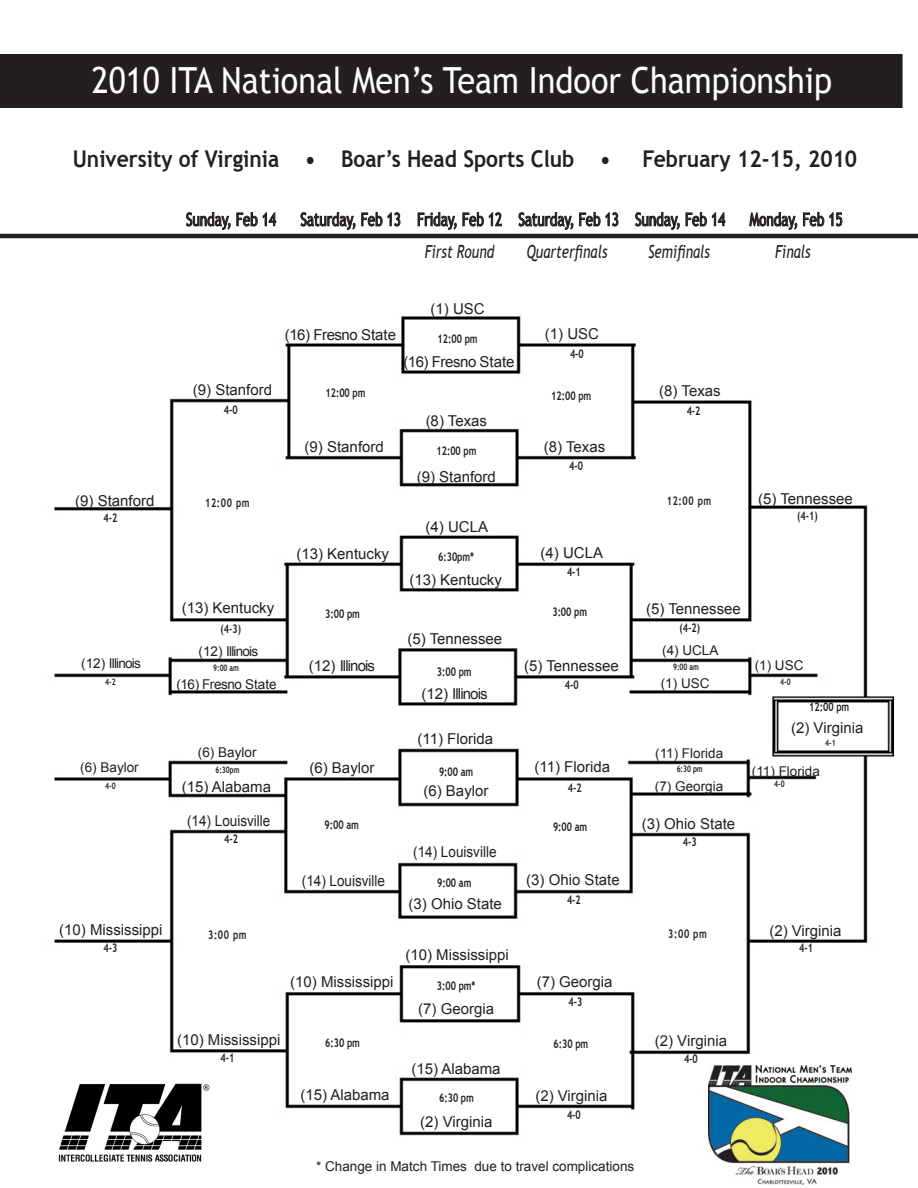
<style>
.page{position:relative;width:918px;height:1188px;background:#fff}
.page>*{position:absolute;margin:0;border:0;box-sizing:border-box;transform-origin:0 0}
.t1{font:36px "Trebuchet MS";color:#fff;scale:.9 1}
.t2{font:700 23.1px "Trebuchet MS";color:#231f20;scale:.91 1}
.t3{font:18px "Trebuchet MS";color:#231f20;scale:.75 1}
.t4{font:italic 18px "Trebuchet MS";color:#231f20;scale:.75 1}
.t5{font:15px "Arial";color:#231f20}
.t6{font:15px "Arial";color:#231f20;scale:.9 1}
.t7{font:15px "Arial";letter-spacing:-.03em;color:#231f20}
.t8{font:15px "Arial";letter-spacing:-.06em;color:#231f20}
.t9{font:13.5px "Arial";color:#231f20}
.t10{font:13.5px "Arial";letter-spacing:-.06em;color:#231f20}
.t11{font:13.5px "Arial";letter-spacing:-.03em;color:#231f20}
.t12{font:700 12px "Trebuchet MS";color:#231f20;scale:.75 1}
.t13{font:700 9px "Trebuchet MS";color:#231f20;scale:.75 1}
</style>
<div class="page">
<img style="left:54px;top:316px;width:840px;height:827px">
<div style="left:0;top:54px;width:903px;height:54px;background:#231f20"></div>
<hr style="left:0;top:234px;width:918px;height:4px;background:#231f20">
<svg style="left:186px;top:212px;width:91px;height:18px"></svg>
<svg style="left:300px;top:212px;width:101px;height:18px"></svg>
<svg style="left:417px;top:212px;width:85px;height:18px"></svg>
<svg style="left:518px;top:212px;width:101px;height:18px"></svg>
<svg style="left:635px;top:212px;width:91px;height:18px"></svg>
<svg style="left:749px;top:212px;width:94px;height:18px"></svg>
<img style="left:709px;top:1065px;width:142px;height:120px">
<img style="left:54px;top:1083px;width:166px;height:79px">
<h1 class="t1" style="left:92px;top:59px;width:824px">2010 ITA National Men’s Team Indoor Championship</h1>
<h2 class="t2" style="left:73px;top:144px;width:593px">University of Virginia • Boar’s Head Sports Club •</h2>
<h2 class="t2" style="left:642px;top:144px;width:238px">February 12-15, 2010</h2>
<p class="t3" style="left:186px;top:209px;width:122px">Sunday, Feb 14</p>
<p class="t3" style="left:300px;top:209px;width:568px">Saturday, Feb 13 Friday, Feb 12 Saturday, Feb 13 Sunday, Feb 14</p>
<p class="t3" style="left:750px;top:209px;width:126px">Monday, Feb 15</p>
<p class="t4" style="left:425px;top:241px;width:94px">First Round</p>
<p class="t4" style="left:527px;top:241px;width:109px">Quarterfinals</p>
<p class="t4" style="left:648px;top:241px;width:84px">Semifinals</p>
<p class="t4" style="left:775px;top:241px;width:49px">Finals</p>
<p class="t5" style="left:431px;top:298px;width:56px">(1) USC</p>
<p class="t7" style="left:403px;top:352px;width:113px">(16) Fresno State</p>
<p class="t7" style="left:285px;top:325px;width:113px">(16) Fresno State</p>
<p class="t5" style="left:545px;top:324px;width:56px">(1) USC</p>
<p class="t12" style="left:570px;top:346px;width:20px">4-0</p>
<p class="t12" style="left:438px;top:331px;width:55px">12:00 pm</p>
<p class="t5" style="left:193px;top:380px;width:81px">(9) Stanford</p>
<p class="t12" style="left:224px;top:402px;width:20px">4-0</p>
<p class="t12" style="left:326px;top:386px;width:55px">12:00 pm</p>
<p class="t5" style="left:426px;top:411px;width:63px">(8) Texas</p>
<p class="t12" style="left:551px;top:388px;width:55px">12:00 pm</p>
<p class="t5" style="left:659px;top:381px;width:63px">(8) Texas</p>
<p class="t12" style="left:687px;top:403px;width:20px">4-2</p>
<p class="t5" style="left:305px;top:437px;width:81px">(9) Stanford</p>
<p class="t12" style="left:437px;top:444px;width:55px">12:00 pm</p>
<p class="t5" style="left:417px;top:467px;width:81px">(9) Stanford</p>
<p class="t5" style="left:544px;top:437px;width:63px">(8) Texas</p>
<p class="t12" style="left:569px;top:458px;width:20px">4-0</p>
<p class="t5" style="left:75px;top:491px;width:81px">(9) Stanford</p>
<p class="t12" style="left:104px;top:510px;width:20px">4-2</p>
<p class="t12" style="left:205px;top:495px;width:61px">12:00 pm</p>
<p class="t5" style="left:426px;top:517px;width:64px">(4) UCLA</p>
<p class="t12" style="left:667px;top:493px;width:61px">12:00 pm</p>
<p class="t5" style="left:758px;top:489px;width:96px">(5) Tennessee</p>
<p class="t12" style="left:797px;top:509px;width:29px">(4-1)</p>
<p class="t5" style="left:296px;top:544px;width:94px">(13) Kentucky</p>
<p class="t5" style="left:541px;top:543px;width:64px">(4) UCLA</p>
<p class="t12" style="left:567px;top:564px;width:20px">4-1</p>
<p class="t12" style="left:438px;top:549px;width:49px">6:30pm*</p>
<p class="t5" style="left:409px;top:570px;width:94px">(13) Kentucky</p>
<p class="t10" style="left:81px;top:655px;width:61px">(12) Illinois</p>
<p class="t13" style="left:105px;top:676px;width:15px">4-2</p>
<p class="t9" style="left:80px;top:758px;width:60px">(6) Baylor</p>
<p class="t13" style="left:105px;top:780px;width:15px">4-0</p>
<p class="t5" style="left:182px;top:598px;width:94px">(13) Kentucky</p>
<p class="t10" style="left:199px;top:642px;width:61px">(12) Illinois</p>
<p class="t5" style="left:646px;top:599px;width:96px">(5) Tennessee</p>
<p class="t9" style="left:662px;top:642px;width:58px">(4) UCLA</p>
<p class="t12" style="left:552px;top:604px;width:48px">3:00 pm</p>
<p class="t12" style="left:325px;top:606px;width:48px">3:00 pm</p>
<p class="t12" style="left:221px;top:621px;width:29px">(4-3)</p>
<p class="t12" style="left:680px;top:621px;width:29px">(4-2)</p>
<p class="t5" style="left:407px;top:629px;width:96px">(5) Tennessee</p>
<p class="t8" style="left:309px;top:656px;width:68px">(12) Illinois</p>
<p class="t5" style="left:524px;top:656px;width:96px">(5) Tennessee</p>
<p class="t12" style="left:565px;top:677px;width:20px">4-0</p>
<p class="t13" style="left:673px;top:662px;width:36px">9:00 am</p>
<p class="t13" style="left:213px;top:662px;width:36px">9:00 am</p>
<p class="t12" style="left:437px;top:664px;width:48px">3:00 pm</p>
<p class="t9" style="left:661px;top:674px;width:50px">(1) USC</p>
<p class="t11" style="left:176px;top:675px;width:102px">(16) Fresno State</p>
<p class="t8" style="left:421px;top:684px;width:68px">(12) Illinois</p>
<p class="t5" style="left:417px;top:729px;width:77px">(11) Florida</p>
<p class="t5" style="left:423px;top:781px;width:67px">(6) Baylor</p>
<p class="t9" style="left:198px;top:743px;width:60px">(6) Baylor</p>
<p class="t9" style="left:655px;top:744px;width:70px">(11) Florida</p>
<p class="t5" style="left:309px;top:758px;width:67px">(6) Baylor</p>
<p class="t5" style="left:534px;top:757px;width:77px">(11) Florida</p>
<p class="t12" style="left:568px;top:780px;width:20px">4-2</p>
<p class="t13" style="left:677px;top:764px;width:36px">6:30 pm</p>
<p class="t13" style="left:215px;top:764px;width:34px">6:30pm</p>
<p class="t12" style="left:439px;top:764px;width:47px">9:00 am</p>
<p class="t5" style="left:182px;top:777px;width:91px">(15) Alabama</p>
<p class="t9" style="left:655px;top:777px;width:70px">(7) Georgia</p>
<p class="t9" style="left:755px;top:656px;width:50px">(1) USC</p>
<p class="t13" style="left:780px;top:676px;width:15px">4-0</p>
<p class="t12" style="left:809px;top:699px;width:55px">12:00 pm</p>
<p class="t5" style="left:791px;top:718px;width:74px">(2) Virginia</p>
<p class="t13" style="left:825px;top:737px;width:15px">4-1</p>
<p class="t9" style="left:752px;top:762px;width:70px">(11) Florida</p>
<p class="t13" style="left:774px;top:778px;width:15px">4-0</p>
<p class="t5" style="left:59px;top:920px;width:105px">(10) Mississippi</p>
<p class="t12" style="left:104px;top:941px;width:20px">4-3</p>
<p class="t6" style="left:187px;top:811px;width:94px">(14) Louisville</p>
<p class="t5" style="left:642px;top:814px;width:95px">(3) Ohio State</p>
<p class="t12" style="left:325px;top:818px;width:47px">9:00 am</p>
<p class="t12" style="left:553px;top:819px;width:47px">9:00 am</p>
<p class="t12" style="left:224px;top:831px;width:20px">4-2</p>
<p class="t12" style="left:683px;top:834px;width:20px">4-3</p>
<p class="t6" style="left:413px;top:841px;width:94px">(14) Louisville</p>
<p class="t5" style="left:409px;top:894px;width:95px">(3) Ohio State</p>
<p class="t5" style="left:405px;top:945px;width:105px">(10) Mississippi</p>
<p class="t5" style="left:418px;top:999px;width:77px">(7) Georgia</p>
<p class="t5" style="left:526px;top:870px;width:95px">(3) Ohio State</p>
<p class="t12" style="left:567px;top:893px;width:20px">4-2</p>
<p class="t6" style="left:302px;top:871px;width:94px">(14) Louisville</p>
<p class="t12" style="left:437px;top:875px;width:47px">9:00 am</p>
<p class="t12" style="left:668px;top:926px;width:53px">3:00 pm</p>
<p class="t12" style="left:208px;top:927px;width:53px">3:00 pm</p>
<p class="t5" style="left:290px;top:972px;width:105px">(10) Mississippi</p>
<p class="t5" style="left:537px;top:972px;width:77px">(7) Georgia</p>
<p class="t12" style="left:569px;top:995px;width:20px">4-3</p>
<p class="t12" style="left:437px;top:978px;width:53px">3:00 pm*</p>
<p class="t5" style="left:769px;top:921px;width:74px">(2) Virginia</p>
<p class="t12" style="left:799px;top:940px;width:20px">4-1</p>
<p class="t5" style="left:177px;top:1030px;width:105px">(10) Mississippi</p>
<p class="t12" style="left:221px;top:1050px;width:20px">4-1</p>
<p class="t12" style="left:325px;top:1035px;width:48px">6:30 pm</p>
<p class="t12" style="left:554px;top:1036px;width:48px">6:30 pm</p>
<p class="t5" style="left:411px;top:1059px;width:91px">(15) Alabama</p>
<p class="t5" style="left:420px;top:1112px;width:74px">(2) Virginia</p>
<p class="t5" style="left:300px;top:1085px;width:91px">(15) Alabama</p>
<p class="t5" style="left:535px;top:1086px;width:74px">(2) Virginia</p>
<p class="t12" style="left:567px;top:1107px;width:20px">4-0</p>
<p class="t12" style="left:439px;top:1090px;width:48px">6:30 pm</p>
<p class="t5" style="left:655px;top:1031px;width:74px">(2) Virginia</p>
<p class="t12" style="left:684px;top:1051px;width:20px">4-0</p>
<p class="t9" style="left:316px;top:1158px;width:320px">* Change in Match Times due to travel complications</p>
</div>
